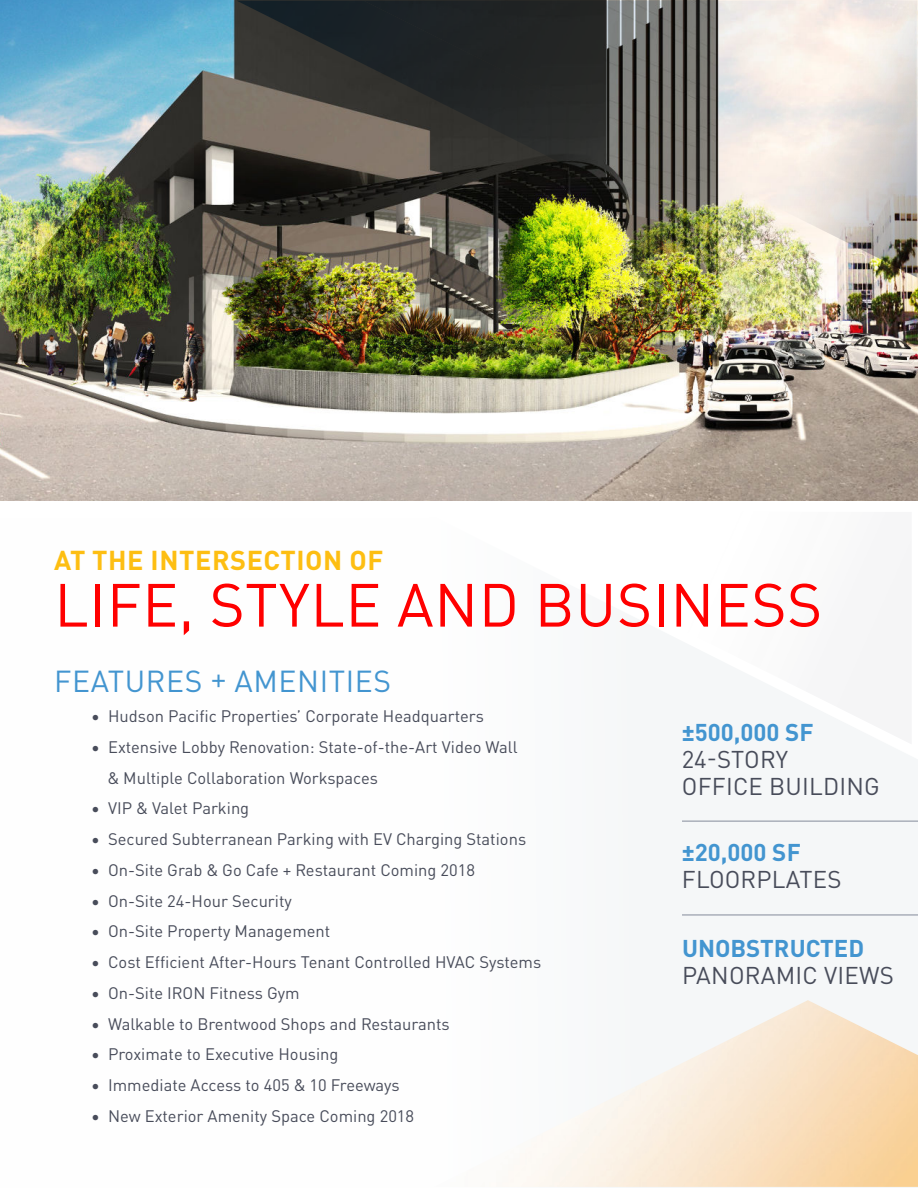
<style>
.page{position:relative;width:918px;height:1188px;background:#fff}
.page>*{position:absolute;margin:0;border:0;box-sizing:border-box;transform-origin:0 0}
.t1{font:60px "DINOT";letter-spacing:.01em;color:#f00}
.t2{font:30px "DINOT";letter-spacing:.02em;color:#4395d0}
.t3{font:700 27px "DINOT";letter-spacing:.02em;color:#fdbe12}
.t4{font:24px/27px "DINOT";letter-spacing:.01em;color:#484c5a}
.t5{font:700 24px "DINOT";color:#4395d0}
.t6{font:16.5px/30.8px "DINOT";color:#484c5a}
</style>
<div class="page">
<img style="left:0;top:0;width:918px;height:500px">
<hr style="left:682px;top:915px;width:236px;height:1px;background:#848b9b">
<hr style="left:682px;top:821px;width:236px;height:1px;background:#848b9b">
<img style="left:237px;top:1px;width:680px;height:339px">
<img style="left:364px;top:1px;width:553px;height:276px">
<h3 class="t3" style="left:54px;top:550px;width:331px">AT THE INTERSECTION OF</h3>
<h1 class="t1" style="left:54px;top:584px;width:769px">LIFE, STYLE AND BUSINESS</h1>
<h2 class="t2" style="left:54px;top:670px;width:338px">FEATURES + AMENITIES</h2>
<p class="t6" style="left:91px;top:699px;width:394px">• Hudson Pacific Properties’ Corporate Headquarters</p>
<p class="t6" style="left:108px;top:730px;width:412px;text-indent:-16px">• Extensive Lobby Renovation: State-of-the-Art Video Wall &amp; Multiple Collaboration Workspaces</p>
<p class="t6" style="left:91px;top:792px;width:160px">• VIP &amp; Valet Parking</p>
<p class="t6" style="left:91px;top:822px;width:437px">• Secured Subterranean Parking with EV Charging Stations</p>
<p class="t6" style="left:91px;top:853px;width:385px">• On-Site Grab &amp; Go Cafe + Restaurant Coming 2018</p>
<p class="t6" style="left:91px;top:884px;width:202px">• On-Site 24-Hour Security</p>
<p class="t6" style="left:91px;top:915px;width:241px">• On-Site Property Management</p>
<p class="t6" style="left:91px;top:945px;width:452px">• Cost Efficient After-Hours Tenant Controlled HVAC Systems</p>
<p class="t6" style="left:91px;top:976px;width:210px">• On-Site IRON Fitness Gym</p>
<p class="t6" style="left:91px;top:1007px;width:360px">• Walkable to Brentwood Shops and Restaurants</p>
<p class="t6" style="left:91px;top:1038px;width:249px">• Proximate to Executive Housing</p>
<p class="t6" style="left:91px;top:1068px;width:310px">• Immediate Access to 405 &amp; 10 Freeways</p>
<p class="t6" style="left:91px;top:1099px;width:325px">• New Exterior Amenity Space Coming 2018</p>
<h3 class="t5" style="left:682px;top:724px;width:133px">±500,000 SF</h3>
<h3 class="t4" style="left:682px;top:744px;width:200px">24-STORY<br>OFFICE BUILDING</h3>
<h3 class="t5" style="left:682px;top:844px;width:121px">±20,000 SF</h3>
<h3 class="t4" style="left:682px;top:868px;width:161px">FLOORPLATES</h3>
<h3 class="t5" style="left:682px;top:940px;width:184px">UNOBSTRUCTED</h3>
<h3 class="t4" style="left:682px;top:960px;width:213px">PANORAMIC VIEWS</h3>
</div>
